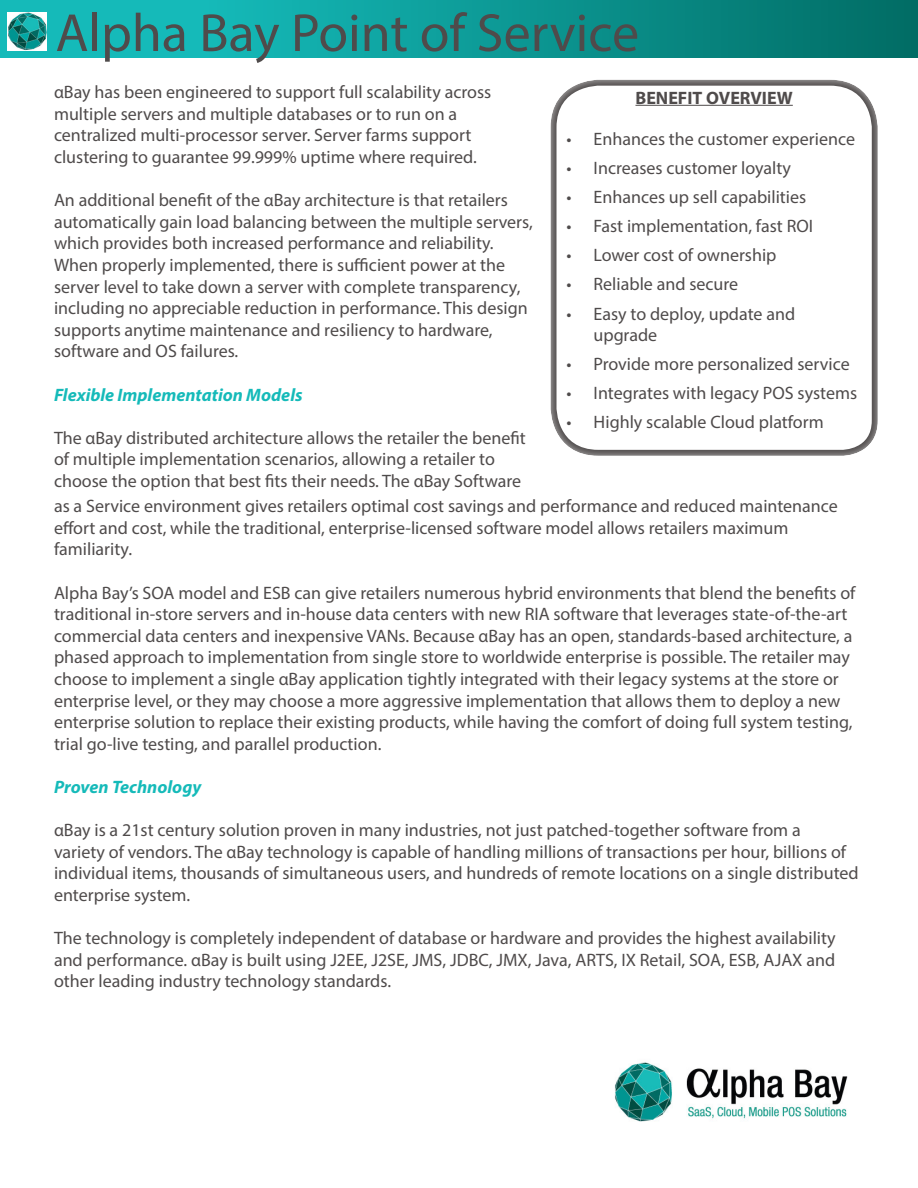
<style>
.page{position:relative;width:918px;height:1188px;background:#fff}
.page>*{position:absolute;margin:0;border:0;box-sizing:border-box;transform-origin:0 0}
.t1{font:54px "Myriad Pro";color:#4f4b4b}
.t2{font:18px/21.6px "Myriad Pro";color:#4f4b4b}
.t3{font:italic 700 18px "Myriad Pro";color:#15bab9}
.t4{font:700 18px "Myriad Pro";color:#4f4b4b}
</style>
<div class="page">
<div style="left:0;top:0;width:918px;height:58px;background:linear-gradient(to right,#20caca,#006f67)"></div>
<img style="left:8px;top:13px;width:39px;height:37px">
<img style="left:615px;top:1062px;width:233px;height:60px">
<hr style="left:635px;top:105px;width:158px;height:1px;background:#4f4b4b">
<p class="t1" style="left:56px;top:0;width:585px">Alpha Bay Point of Service</p>
<p class="t2" style="left:54px;top:81px;width:439px">αBay has been engineered to support full scalability across multiple servers and multiple databases or to run on a centralized multi-processor server. Server farms support clustering to guarantee 99.999% uptime where required.</p>
<p class="t2" style="left:54px;top:189px;width:480px">An additional benefit of the αBay architecture is that retailers automatically gain load balancing between the multiple servers, which provides both increased performance and reliability.<br>When properly implemented, there is sufficient power at the server level to take down a server with complete transparency, including no appreciable reduction in performance. This design supports anytime maintenance and resiliency to hardware, software and OS failures.</p>
<p class="t3" style="left:54px;top:383px;width:250px">Flexible Implementation Models</p>
<p class="t2" style="left:54px;top:427px;width:473px">The αBay distributed architecture allows the retailer the benefit of multiple implementation scenarios, allowing a retailer to choose the option that best fits their needs. The αBay Software</p>
<p class="t4" style="left:635px;top:86px;width:159px">BENEFIT OVERVIEW</p>
<p class="t2" style="left:567px;top:128px;width:290px">• Enhances the customer experience</p>
<p class="t2" style="left:567px;top:157px;width:226px">• Increases customer loyalty</p>
<p class="t2" style="left:567px;top:186px;width:241px">• Enhances up sell capabilities</p>
<p class="t2" style="left:567px;top:215px;width:248px">• Fast implementation, fast ROI</p>
<p class="t2" style="left:567px;top:244px;width:211px">• Lower cost of ownership</p>
<p class="t2" style="left:567px;top:273px;width:173px">• Reliable and secure</p>
<p class="t2" style="left:594px;top:302px;width:203px;text-indent:-27px">• Easy to deploy, update and upgrade</p>
<p class="t2" style="left:567px;top:353px;width:285px">• Provide more personalized service</p>
<p class="t2" style="left:567px;top:382px;width:292px">• Integrates with legacy POS systems</p>
<p class="t2" style="left:567px;top:411px;width:259px">• Highly scalable Cloud platform</p>
<p class="t2" style="left:54px;top:495px;width:785px">as a Service environment gives retailers optimal cost savings and performance and reduced maintenance effort and cost, while the traditional, enterprise-licensed software model allows retailers maximum familiarity.</p>
<p class="t2" style="left:54px;top:581px;width:803px">Alpha Bay’s SOA model and ESB can give retailers numerous hybrid environments that blend the benefits of traditional in-store servers and in-house data centers with new RIA software that leverages state-of-the-art commercial data centers and inexpensive VANs. Because αBay has an open, standards-based architecture, a phased approach to implementation from single store to worldwide enterprise is possible. The retailer may choose to implement a single αBay application tightly integrated with their legacy systems at the store or enterprise level, or they may choose a more aggressive implementation that allows them to deploy a new enterprise solution to replace their existing products, while having the comfort of doing full system testing, trial go-live testing, and parallel production.</p>
<p class="t3" style="left:54px;top:775px;width:149px">Proven Technology</p>
<p class="t2" style="left:54px;top:819px;width:806px">αBay is a 21st century solution proven in many industries, not just patched-together software from a<br>variety of vendors. The αBay technology is capable of handling millions of transactions per hour, billions of individual items, thousands of simultaneous users, and hundreds of remote locations on a single distributed enterprise system.</p>
<p class="t2" style="left:54px;top:927px;width:783px;text-align:justify">The technology is completely independent of database or hardware and provides the highest availability and performance. αBay is built using J2EE, J2SE, JMS, JDBC, JMX, Java, ARTS, IX Retail, SOA, ESB, AJAX and other leading industry technology standards.</p>
</div>
